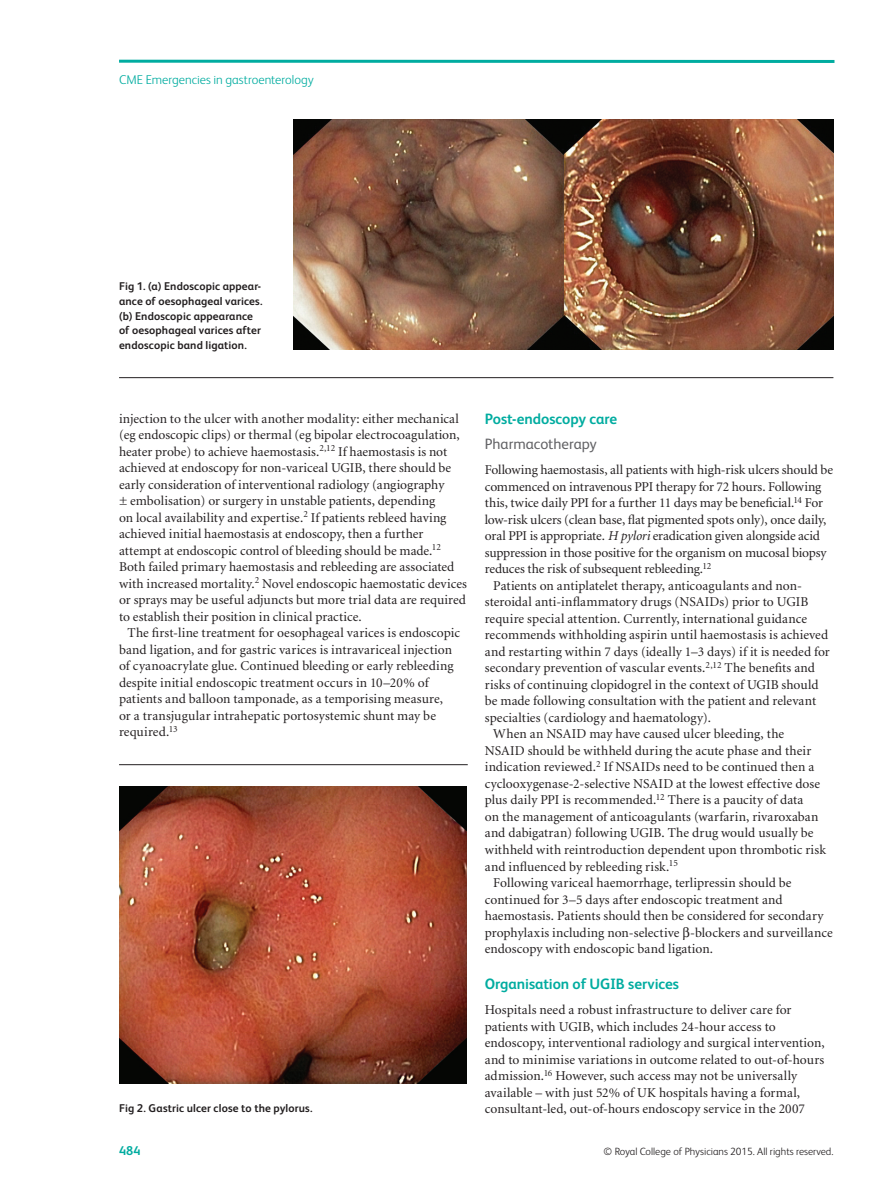
<style>
.page{position:relative;width:893px;height:1191px;background:#fff}
.page>*{position:absolute;margin:0;border:0;box-sizing:border-box;transform-origin:0 0}
.t1{font:700 15px "FS Albert";letter-spacing:-.005em;color:#00aca0}
.t2{font:15px "FS Albert";color:#636366}
.t3{font:13.5px/16.5px "Minion";color:#231f20}
.t4{font:13.5px "Minion";letter-spacing:-.02em;color:#231f20}
.t5{font:300 12.75px "FS Albert";letter-spacing:.005em;color:#00aca0}
.t6{font:700 12.75px "FS Albert";color:#00aca0}
.t7{font:700 11.25px/14.7px "FS Albert";letter-spacing:.01em;color:#231f20}
.t8{font:300 10.5px "FS Albert";color:#231f20}
.s1{font-style:italic}
</style>
<div class="page">
<hr style="left:119px;top:60px;width:715px;height:3px;background:#00aca0">
<hr style="left:119px;top:764px;width:349px;height:1px;background:#231f20">
<img style="left:119px;top:786px;width:347px;height:297px">
<hr style="left:119px;top:377px;width:714px;height:1px;background:#231f20">
<img style="left:293px;top:119px;width:540px;height:230px">
<p class="t5" style="left:119px;top:75px;width:196px">CME Emergencies in gastroenterology</p>
<p class="t7" style="left:119px;top:280px;width:145px">Fig 1. (a) Endoscopic appear&shy;ance of oesophageal varices. (b) Endoscopic appearance of oesophageal varices after endoscopic band ligation.</p>
<p class="t3" style="left:119px;top:411px;width:349px">injection to the ulcer with another modality: either mechanical (eg endoscopic clips) or thermal (eg bipolar electrocoagulation, heater probe) to achieve haemostasis.<sup>2,12</sup> If haemostasis is not achieved at endoscopy for non-variceal UGIB, there should be early consideration of interventional radiology (angiography<br>± embolisation) or surgery in unstable patients, depending<br>on local availability and expertise.<sup>2</sup> If patients rebleed having achieved initial haemostasis at endoscopy, then a further attempt at endoscopic control of bleeding should be made.<sup>12<br></sup>Both failed primary haemostasis and rebleeding are associated with increased mortality.<sup>2</sup> Novel endoscopic haemostatic devices or sprays may be useful adjuncts but more trial data are required to establish their position in clinical practice.</p>
<p class="t3" style="left:119px;top:626px;width:342px;text-indent:9px">The first-line treatment for oesophageal varices is endoscopic band ligation, and for gastric varices is intravariceal injection of cyanoacrylate glue. Continued bleeding or early rebleeding despite initial endoscopic treatment occurs in 10–20% of patients and balloon tamponade, as a temporising measure,<br>or a transjugular intrahepatic portosystemic shunt may be required.<sup>13</sup></p>
<p class="t1" style="left:485px;top:413px;width:134px">Post-endoscopy care</p>
<p class="t2" style="left:485px;top:439px;width:114px">Pharmacotherapy</p>
<p class="t3" style="left:485px;top:463px;width:350px">Following haemostasis, all patients with high-risk ulcers should be</p>
<p class="t4" style="left:485px;top:481px;width:338px">commenced on intravenous PPI therapy for 72 hours. Following</p>
<p class="t3" style="left:485px;top:496px;width:340px">this, twice daily PPI for a further 11 days may be beneficial.<sup>14</sup> For</p>
<p class="t3" style="left:485px;top:512px;width:343px">low-risk ulcers (clean base, flat pigmented spots only), once daily,</p>
<p class="t4" style="left:485px;top:531px;width:337px">oral PPI is appropriate. <span class="s1">H pylori</span> eradication given alongside acid</p>
<p class="t3" style="left:485px;top:545px;width:343px">suppression in those positive for the organism on mucosal biopsy</p>
<p class="t3" style="left:485px;top:562px;width:228px">reduces the risk of subsequent rebleeding.<sup>12</sup></p>
<p class="t3" style="left:493px;top:578px;width:310px">Patients on antiplatelet therapy, anticoagulants and non-</p>
<p class="t3" style="left:485px;top:595px;width:325px">steroidal anti-inflammatory drugs (NSAIDs) prior to UGIB</p>
<p class="t3" style="left:485px;top:611px;width:324px">require special attention. Currently, international guidance</p>
<p class="t3" style="left:485px;top:628px;width:345px">recommends withholding aspirin until haemostasis is achieved</p>
<p class="t3" style="left:485px;top:644px;width:347px">and restarting within 7 days (ideally 1–3 days) if it is needed for</p>
<p class="t3" style="left:485px;top:661px;width:332px">secondary prevention of vascular events.<sup>2,12</sup> The benefits and</p>
<p class="t3" style="left:485px;top:677px;width:335px">risks of continuing clopidogrel in the context of UGIB should</p>
<p class="t3" style="left:485px;top:694px;width:333px">be made following consultation with the patient and relevant</p>
<p class="t3" style="left:485px;top:710px;width:228px">specialties (cardiology and haematology).</p>
<p class="t3" style="left:493px;top:727px;width:292px">When an NSAID may have caused ulcer bleeding, the</p>
<p class="t3" style="left:485px;top:743px;width:328px">NSAID should be withheld during the acute phase and their</p>
<p class="t3" style="left:485px;top:760px;width:331px">indication reviewed.<sup>2</sup> If NSAIDs need to be continued then a</p>
<p class="t3" style="left:485px;top:776px;width:337px">cyclooxygenase-2-selective NSAID at the lowest effective dose</p>
<p class="t3" style="left:485px;top:793px;width:320px">plus daily PPI is recommended.<sup>12</sup> There is a paucity of data</p>
<p class="t3" style="left:485px;top:809px;width:335px">on the management of anticoagulants (warfarin, rivaroxaban</p>
<p class="t3" style="left:485px;top:826px;width:330px">and dabigatran) following UGIB. The drug would usually be</p>
<p class="t3" style="left:485px;top:842px;width:343px">withheld with reintroduction dependent upon thrombotic risk</p>
<p class="t3" style="left:485px;top:859px;width:195px">and influenced by rebleeding risk.<sup>15</sup></p>
<p class="t3" style="left:493px;top:875px;width:300px">Following variceal haemorrhage, terlipressin should be</p>
<p class="t3" style="left:485px;top:892px;width:299px">continued for 3–5 days after endoscopic treatment and</p>
<p class="t3" style="left:485px;top:908px;width:340px">haemostasis. Patients should then be considered for secondary</p>
<p class="t3" style="left:485px;top:925px;width:350px">prophylaxis including non-selective -blockers and surveillance</p>
<p class="t3" style="left:485px;top:941px;width:230px">endoscopy with endoscopic band ligation.</p>
<p class="t1" style="left:485px;top:977px;width:196px">Organisation of UGIB services</p>
<p class="t3" style="left:485px;top:1002px;width:341px">Hospitals need a robust infrastructure to deliver care for patients with UGIB, which includes 24-hour access to endoscopy, interventional radiology and surgical intervention, and to minimise variations in outcome related to out-of-hours admission.<sup>16</sup> However, such access may not be universally available – with just 52% of UK hospitals having a formal,</p>
<p class="t7" style="left:119px;top:1102px;width:195px">Fig 2. Gastric ulcer close to the pylorus.</p>
<p class="t3" style="left:485px;top:1101px;width:322px">consultant-led, out-of-hours endoscopy service in the 2007</p>
<p class="t6" style="left:119px;top:1145px;width:23px">484</p>
<p class="t8" style="left:604px;top:1147px;width:231px">© Royal College of Physicians 2015. All rights reserved.</p>
</div>
